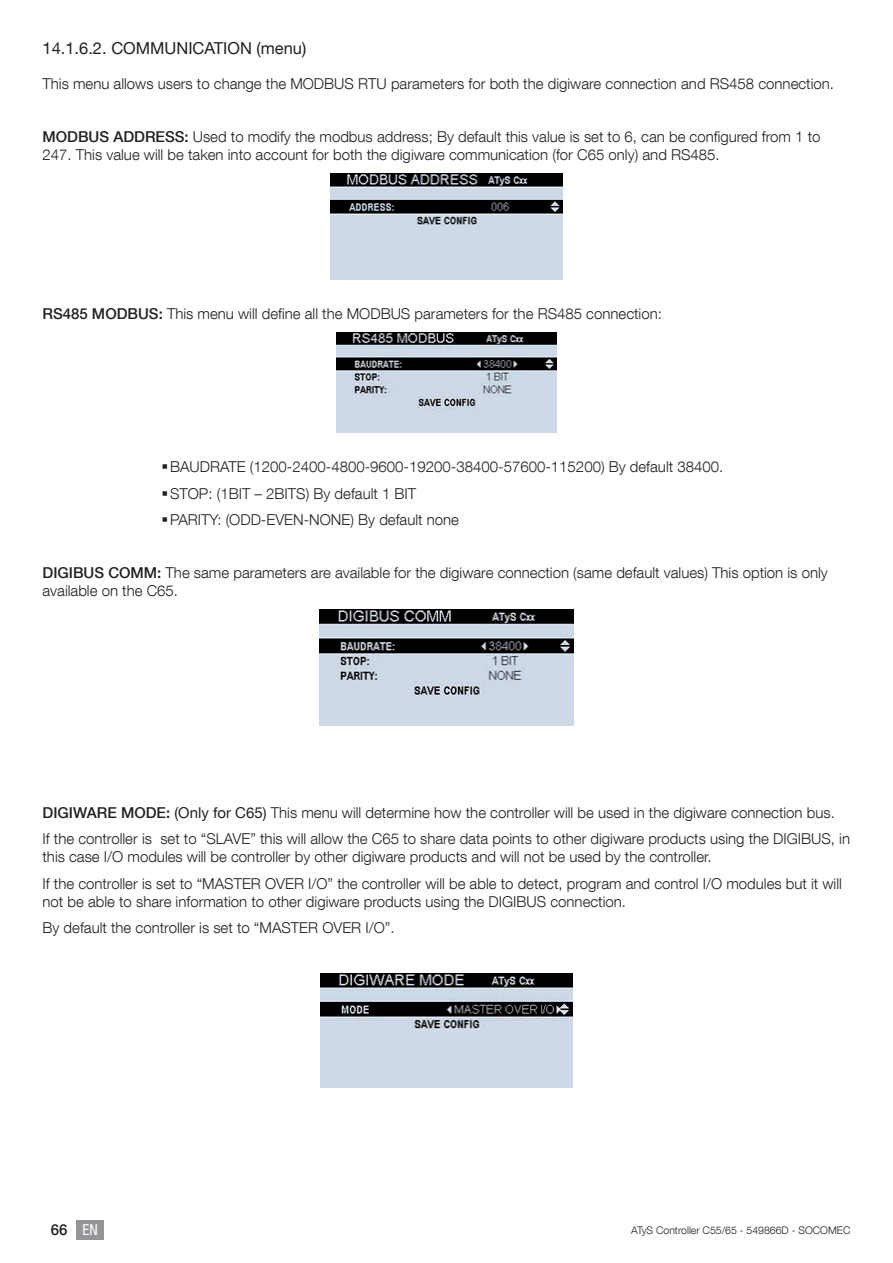
<style>
.page{position:relative;width:893px;height:1263px;background:#fff}
.page>*{position:absolute;margin:0;border:0;box-sizing:border-box;transform-origin:0 0}
.t1{font:16.5px "Helvetica Neue LT Com";color:#231f20}
.t2{font:300 15px/26.5px "Helvetica Neue LT Com";color:#231f20}
.t3{font:500 15px "Helvetica Neue LT Com";color:#231f20}
.t4{font:300 10.5px "Helvetica Neue LT Com";color:#231f20}
.s1{font-weight:500}
.s2{font-weight:400}
.s3{font-weight:400;font-stretch:condensed;color:#fff}
</style>
<div class="page">
<div style="left:76px;top:1220px;width:28px;height:19px;background:#939598"></div>
<img style="left:331px;top:174px;width:231px;height:106px">
<img style="left:336px;top:333px;width:221px;height:100px">
<img style="left:319px;top:610px;width:255px;height:115px">
<img style="left:321px;top:974px;width:251px;height:113px">
<p class="t1" style="left:43px;top:38px;width:265px">14.1.6.2. COMMUNICATION (menu)</p>
<p class="t2" style="left:43px;top:70px;width:793px">This menu allows users to change the MODBUS RTU parameters for both the digiware connection and RS458 connection.</p>
<p class="t2" style="left:43px;top:128px;width:779px;line-height:18px"><span class="s1">MODBUS ADDRESS:</span> Used to modify the modbus address; By default this value is set to 6, can be configured from 1 to<br>247. This value will be taken into account for both the digiware communication (for C65 only) and RS485.</p>
<p class="t2" style="left:43px;top:300px;width:621px"><span class="s1">RS485 MODBUS:</span> This menu will define all the MODBUS parameters for the RS485 connection:</p>
<p class="t2" style="left:170px;top:453px;width:555px">BAUDRATE (1200-2400-4800-9600-19200-38400-57600-115200) By default 38400.<br>STOP: (1BIT – 2BITS) By default 1 BIT<br>PARITY: (ODD-EVEN-NONE) By default none</p>
<p class="t2" style="left:43px;top:563px;width:787px;line-height:18px"><span class="s1">DIGIBUS COMM:</span> The same parameters are available for the digiware connection (same default values) This option is only available on the C65.</p>
<p class="t2" style="left:43px;top:799px;width:809px"><span class="s1">DIGIWARE MODE:</span> <span class="s2">(Only for C65)</span> This menu will determine how the controller will be used in the digiware connection bus.<br>If the controller is set to “SLAVE” this will allow the C65 to share data points to other digiware products using the DIGIBUS, in</p>
<p class="t2" style="left:43px;top:843px;width:801px">this case I/O modules will be controller by other digiware products and will not be used by the controller.<br>If the controller is set to “MASTER OVER I/O” the controller will be able to detect, program and control I/O modules but it will</p>
<p class="t2" style="left:43px;top:888px;width:585px">not be able to share information to other digiware products using the DIGIBUS connection.<br>By default the controller is set to “MASTER OVER I/O”.</p>
<p class="t3" style="left:51px;top:1221px;width:48px">66 <span class="s3">EN</span></p>
<p class="t4" style="left:631px;top:1223px;width:221px">ATyS Controller C55/65 - 549866D - SOCOMEC</p>
</div>
